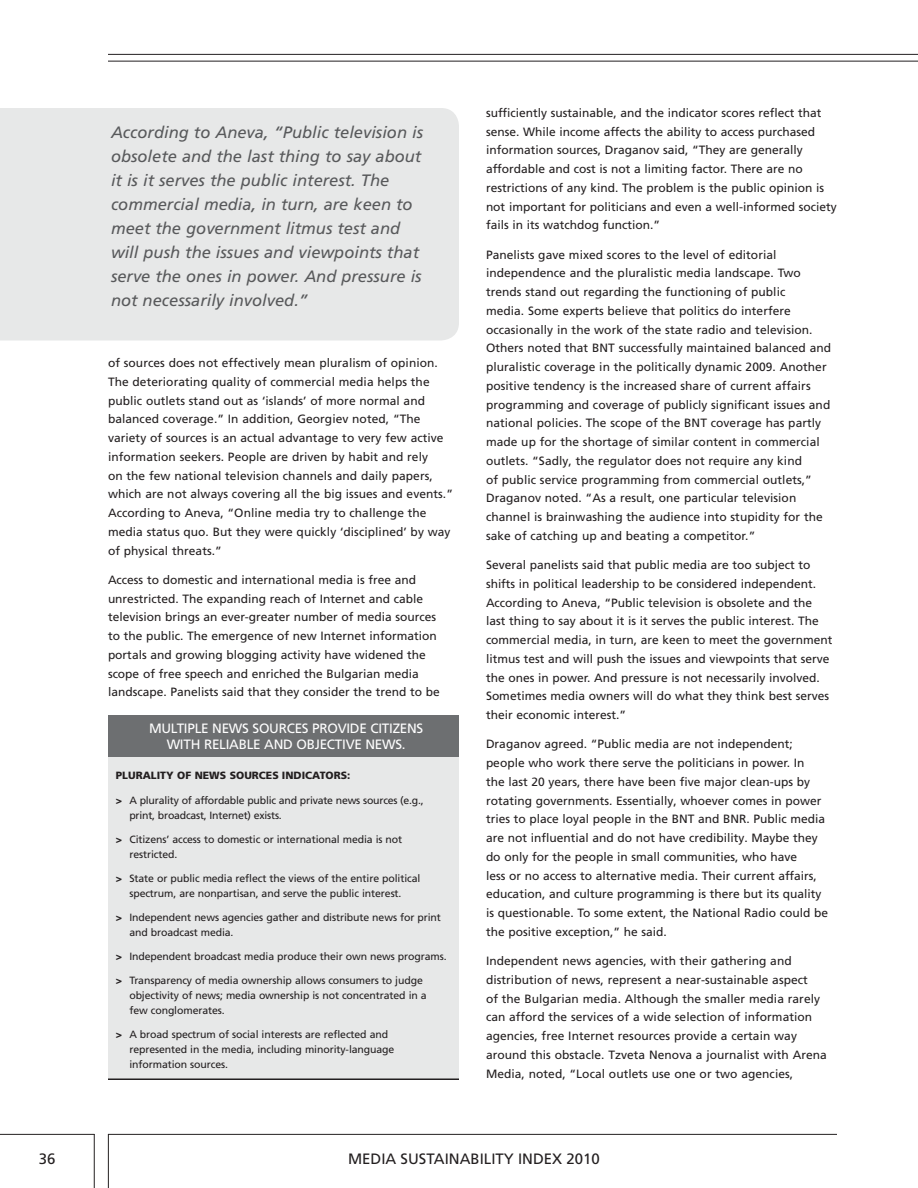
<style>
.page{position:relative;width:918px;height:1188px;background:#fff}
.page>*{position:absolute;margin:0;border:0;box-sizing:border-box;transform-origin:0 0}
.t1{font:italic 16.5px/24px "Frutiger LT Pro";color:#58595b}
.t2{font:15px "Frutiger LT Pro";color:#231f20}
.t3{font:13.5px "Frutiger LT Pro";color:#fff}
.t4{font:12px/18.8px "Frutiger LT Pro";letter-spacing:.005em;color:#231f20}
.t5{font:10.5px/15px "Frutiger LT Pro";letter-spacing:-.01em;color:#231f20}
.t6{font:900 10.5px "Frutiger";color:#231f20}
.s1{font-family:"Frutiger";font-weight:900}
</style>
<div class="page">
<hr style="left:108px;top:1134px;width:729px;height:1px;background:#231f20">
<hr style="left:0;top:1134px;width:94px;height:1px;background:#231f20">
<hr style="left:94px;top:1134px;width:1px;height:54px;background:#231f20">
<hr style="left:108px;top:1134px;width:1px;height:54px;background:#231f20">
<hr style="left:108px;top:61px;width:810px;height:1px;background:#231f20">
<hr style="left:108px;top:54px;width:810px;height:1px;background:#231f20">
<div style="left:108px;top:749px;width:351px;height:330px;background:#e7e8e8"></div>
<div style="left:108px;top:715px;width:351px;height:42px;background:#6d6f71"></div>
<hr style="left:108px;top:1078px;width:351px;height:2px;background:#231f20">
<div style="left:0;top:108px;width:459px;height:232px;background:#e7e8e8"></div>
<p class="t1" style="left:111px;top:121px;width:314px">According to Aneva, “Public television is obsolete and the last thing to say about it is it serves the public interest. The commercial media, in turn, are keen to meet the government litmus test and will push the issues and viewpoints that serve the ones in power. And pressure is not necessarily involved.”</p>
<p class="t4" style="left:108px;top:354px;width:347px">of sources does not effectively mean pluralism of opinion.<br>The deteriorating quality of commercial media helps the public outlets stand out as ‘islands’ of more normal and balanced coverage.” In addition, Georgiev noted, “The variety of sources is an actual advantage to very few active information seekers. People are driven by habit and rely<br>on the few national television channels and daily papers, which are not always covering all the big issues and events.” According to Aneva, “Online media try to challenge the media status quo. But they were quickly ‘disciplined’ by way of physical threats.”</p>
<p class="t4" style="left:108px;top:570px;width:333px">Access to domestic and international media is free and unrestricted. The expanding reach of Internet and cable television brings an ever-greater number of media sources to the public. The emergence of new Internet information portals and growing blogging activity have widened the scope of free speech and enriched the Bulgarian media landscape. Panelists said that they consider the trend to be</p>
<p class="t3" style="left:149px;top:720px;width:20px">Multiple</p>
<p class="t3" style="left:212px;top:720px;width:10px">news</p>
<p class="t3" style="left:253px;top:720px;width:9px">sources</p>
<p class="t3" style="left:312px;top:720px;width:9px">pro</p>
<p class="t3" style="left:338px;top:720px;width:16px">vide</p>
<p class="t3" style="left:371px;top:720px;width:8px">citizens</p>
<p class="t3" style="left:167px;top:737px;width:10px">with</p>
<p class="t3" style="left:204px;top:737px;width:8px">reliable</p>
<p class="t3" style="left:264px;top:737px;width:11px">and</p>
<p class="t3" style="left:297px;top:737px;width:8px">objecti</p>
<p class="t3" style="left:346px;top:737px;width:30px">ve news</p>
<p class="t3" style="left:402px;top:737px;width:5px">.</p>
<p class="t6" style="left:116px;top:769px;width:236px">PLURALITY OF NEWS SOURCES INDICATORS:</p>
<p class="t5" style="left:129px;top:793px;width:296px;text-indent:-14px"><span class="s1">&gt;</span> A plurality of affordable public and private news sources (e.g., print, broadcast, Internet) exists.</p>
<p class="t5" style="left:129px;top:832px;width:274px;text-indent:-14px"><span class="s1">&gt;</span> Citizens’ access to domestic or international media is not restricted.</p>
<p class="t5" style="left:116px;top:871px;width:306px;text-align:center"><span class="s1">&gt;</span> State or public media reflect the views of the entire political spectrum, are nonpartisan, and serve the public interest.</p>
<p class="t5" style="left:129px;top:910px;width:313px;text-indent:-14px"><span class="s1">&gt;</span> Independent news agencies gather and distribute news for print and broadcast media.</p>
<p class="t5" style="left:116px;top:949px;width:332px"><span class="s1">&gt;</span> Independent broadcast media produce their own news programs.</p>
<p class="t5" style="left:129px;top:973px;width:299px;text-indent:-14px"><span class="s1">&gt;</span> Transparency of media ownership allows consumers to judge objectivity of news; media ownership is not concentrated in a few conglomerates.</p>
<p class="t5" style="left:129px;top:1027px;width:266px;text-indent:-14px"><span class="s1">&gt;</span> A broad spectrum of social interests are reflected and represented in the media, including minority-language information sources.</p>
<p class="t4" style="left:486px;top:104px;width:352px">sufficiently sustainable, and the indicator scores reflect that sense. While income affects the ability to access purchased information sources, Draganov said, “They are generally affordable and cost is not a limiting factor. There are no restrictions of any kind. The problem is the public opinion is not important for politicians and even a well-informed society fails in its watchdog function.”</p>
<p class="t4" style="left:486px;top:245px;width:347px">Panelists gave mixed scores to the level of editorial independence and the pluralistic media landscape. Two trends stand out regarding the functioning of public<br>media. Some experts believe that politics do interfere occasionally in the work of the state radio and television.<br>Others noted that BNT successfully maintained balanced and pluralistic coverage in the politically dynamic 2009. Another positive tendency is the increased share of current affairs programming and coverage of publicly significant issues and national policies. The scope of the BNT coverage has partly made up for the shortage of similar content in commercial outlets. “Sadly, the regulator does not require any kind<br>of public service programming from commercial outlets,” Draganov noted. “As a result, one particular television channel is brainwashing the audience into stupidity for the sake of catching up and beating a competitor.”</p>
<p class="t4" style="left:486px;top:556px;width:348px">Several panelists said that public media are too subject to shifts in political leadership to be considered independent.<br>According to Aneva, “Public television is obsolete and the last thing to say about it is it serves the public interest. The commercial media, in turn, are keen to meet the government litmus test and will push the issues and viewpoints that serve the ones in power. And pressure is not necessarily involved.<br>Sometimes media owners will do what they think best serves their economic interest.”</p>
<p class="t4" style="left:486px;top:735px;width:344px">Draganov agreed. “Public media are not independent; people who work there serve the politicians in power. In<br>the last 20 years, there have been five major clean-ups by rotating governments. Essentially, whoever comes in power tries to place loyal people in the BNT and BNR. Public media are not influential and do not have credibility. Maybe they do only for the people in small communities, who have<br>less or no access to alternative media. Their current affairs, education, and culture programming is there but its quality is questionable. To some extent, the National Radio could be the positive exception,” he said.</p>
<p class="t4" style="left:486px;top:952px;width:342px">Independent news agencies, with their gathering and distribution of news, represent a near-sustainable aspect<br>of the Bulgarian media. Although the smaller media rarely can afford the services of a wide selection of information agencies, free Internet resources provide a certain way around this obstacle. Tzveta Nenova a journalist with Arena Media, noted, “Local outlets use one or two agencies,</p>
<p class="t2" style="left:39px;top:1150px;width:18px">36</p>
<p class="t2" style="left:348px;top:1150px;width:253px">MEDIA SUSTAINABILITY INDEX 2010</p>
</div>
